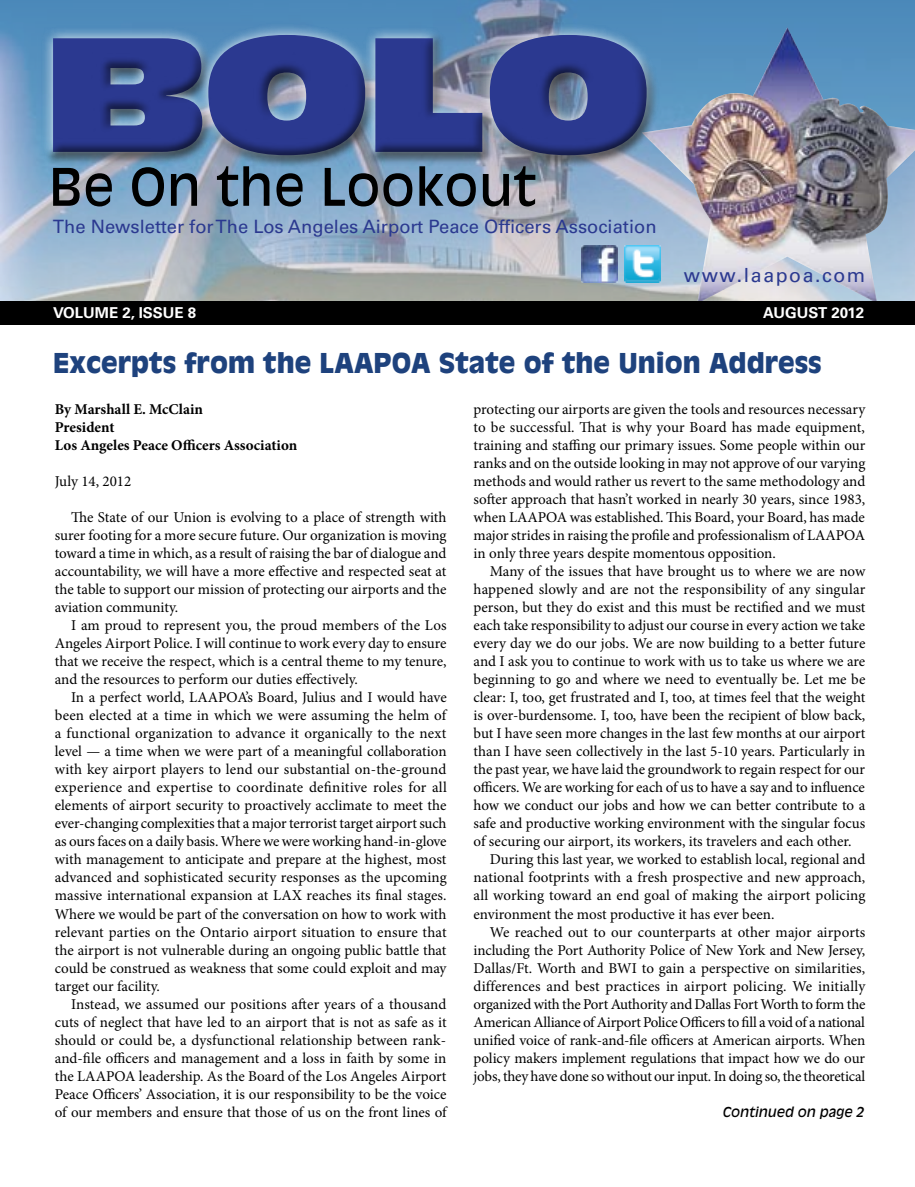
<style>
.page{position:relative;width:915px;height:1187px;background:#fff}
.page>*{position:absolute;margin:0;border:0;box-sizing:border-box;transform-origin:0 0}
.t1{font:159px "Antique Olive Std Nord";color:#2b3990}
.t2{font:51px "Antique Olive Std";letter-spacing:.01em;color:#000}
.t3{font:900 27px "Antique Olive Std";color:#1e427d}
.t4{font:19.5px "Univers LT Std";letter-spacing:.08em;color:#2b3990}
.t5{font:18.3px "Univers LT Std";color:#2b3990}
.t6{font:15px/18px "Minion Pro";letter-spacing:-.005em;color:#000;text-align:justify}
.t7{font:700 15px/18px "Minion Pro";color:#000}
.t8{font:700 15px "Univers LT Std";color:#fff}
.t9{font:italic 13.5px "Antique Olive Std";color:#000}
</style>
<div class="page">
<img style="left:1px;top:0;width:913px;height:301px">
<img style="left:641px;top:27px;width:273px;height:274px">
<img style="left:581px;top:246px;width:36px;height:36px">
<img style="left:624px;top:246px;width:36px;height:36px">
<div style="left:40px;top:21px;width:604px;height:138px;background:#fff;opacity:.75"></div>
<div style="left:43px;top:30px;width:617px;height:139px;background:#000;opacity:.75"></div>
<div style="left:0;top:301px;width:914px;height:23px;background:#000"></div>
<h1 class="t1" style="left:44px;top:-4px;width:610px">BOLO</h1>
<h2 class="t2" style="left:49px;top:156px;width:489px">Be On the Lookout</h2>
<p class="t5" style="left:53px;top:216px;width:605px">The Newsletter for The Los Angeles Airport Peace Officers Association</p>
<h3 class="t4" style="left:683px;top:264px;width:183px">www.laapoa.com</h3>
<p class="t8" style="left:53px;top:304px;width:145px">VOLUME 2, ISSUE 8</p>
<p class="t8" style="left:763px;top:304px;width:102px">AUGUST 2012</p>
<h3 class="t3" style="left:53px;top:347px;width:770px">Excerpts from the LAAPOA State of the Union Address</h3>
<p class="t7" style="left:55px;top:400px;width:244px">By Marshall E. McClain<br>President<br>Los Angeles Peace Officers Association</p>
<p class="t6" style="left:55px;top:472px;width:78px">July 14, 2012</p>
<p class="t6" style="left:55px;top:508px;width:393px;text-indent:16px">The State of our Union is evolving to a place of strength with surer footing for a more secure future. Our organization is moving toward a time in which, as a result of raising the bar of dialogue and accountability, we will have a more effective and respected seat at the table to support our mission of protecting our airports and the aviation community.</p>
<p class="t6" style="left:55px;top:616px;width:393px;text-indent:16px">I am proud to represent you, the proud members of the Los Angeles Airport Police. I will continue to work every day to ensure that we receive the respect, which is a central theme to my tenure, and the resources to perform our duties effectively.</p>
<p class="t6" style="left:55px;top:688px;width:393px;text-indent:16px">In a perfect world, LAAPOA’s Board, Julius and I would have been elected at a time in which we were assuming the helm of a functional organization to advance it organically to the next level — a time when we were part of a meaningful collaboration with key airport players to lend our substantial on-the-ground experience and expertise to coordinate definitive roles for all elements of airport security to proactively acclimate to meet the ever-changing complexities that a major terrorist target airport such as ours faces on a daily basis. Where we were working hand-in-glove with management to anticipate and prepare at the highest, most advanced and sophisticated security responses as the upcoming massive international expansion at LAX reaches its final stages.<br>Where we would be part of the conversation on how to work with relevant parties on the Ontario airport situation to ensure that the airport is not vulnerable during an ongoing public battle that could be construed as weakness that some could exploit and may target our facility.</p>
<p class="t6" style="left:55px;top:994px;width:393px;text-indent:16px">Instead, we assumed our positions after years of a thousand cuts of neglect that have led to an airport that is not as safe as it should or could be, a dysfunctional relationship between rank&shy;and-file officers and management and a loss in faith by some in the LAAPOA leadership. As the Board of the Los Angeles Airport Peace Officers’ Association, it is our responsibility to be the voice of our members and ensure that those of us on the front lines of</p>
<p class="t6" style="left:473px;top:400px;width:393px">protecting our airports are given the tools and resources necessary to be successful. That is why your Board has made equipment, training and staffing our primary issues. Some people within our ranks and on the outside looking in may not approve of our varying methods and would rather us revert to the same methodology and softer approach that hasn’t worked in nearly 30 years, since 1983, when LAAPOA was established. This Board, your Board, has made major strides in raising the profile and professionalism of LAAPOA in only three years despite momentous opposition.</p>
<p class="t6" style="left:490px;top:562px;width:377px">Many of the issues that have brought us to where we are now</p>
<p class="t6" style="left:473px;top:580px;width:393px">happened slowly and are not the responsibility of any singular</p>
<p class="t6" style="left:473px;top:598px;width:393px">person, but they do exist and this must be rectified and we must</p>
<p class="t6" style="left:473px;top:616px;width:393px">each take responsibility to adjust our course in every action we take</p>
<p class="t6" style="left:473px;top:634px;width:393px">every day we do our jobs. We are now building to a better future</p>
<p class="t6" style="left:473px;top:652px;width:393px">and I ask you to continue to work with us to take us where we are</p>
<p class="t6" style="left:473px;top:670px;width:393px">beginning to go and where we need to eventually be. Let me be</p>
<p class="t6" style="left:473px;top:688px;width:393px">clear: I, too, get frustrated and I, too, at times feel that the weight</p>
<p class="t6" style="left:473px;top:706px;width:393px">is over-burdensome. I, too, have been the recipient of blow back,</p>
<p class="t6" style="left:473px;top:724px;width:393px">but I have seen more changes in the last few months at our airport</p>
<p class="t6" style="left:473px;top:742px;width:393px">than I have seen collectively in the last 5-10 years. Particularly in</p>
<p class="t6" style="left:473px;top:760px;width:393px">the past year, we have laid the groundwork to regain respect for our</p>
<p class="t6" style="left:473px;top:778px;width:393px">officers. We are working for each of us to have a say and to influence</p>
<p class="t6" style="left:473px;top:796px;width:393px">how we conduct our jobs and how we can better contribute to a</p>
<p class="t6" style="left:473px;top:814px;width:393px">safe and productive working environment with the singular focus</p>
<p class="t6" style="left:473px;top:832px;width:379px">of securing our airport, its workers, its travelers and each other.</p>
<p class="t6" style="left:490px;top:850px;width:377px">During this last year, we worked to establish local, regional and</p>
<p class="t6" style="left:473px;top:868px;width:393px">national footprints with a fresh prospective and new approach,</p>
<p class="t6" style="left:473px;top:886px;width:393px">all working toward an end goal of making the airport policing</p>
<p class="t6" style="left:473px;top:904px;width:302px">environment the most productive it has ever been.</p>
<p class="t6" style="left:490px;top:922px;width:377px">We reached out to our counterparts at other major airports</p>
<p class="t6" style="left:473px;top:940px;width:393px">including the Port Authority Police of New York and New Jersey,</p>
<p class="t6" style="left:473px;top:958px;width:393px">Dallas/Ft. Worth and BWI to gain a perspective on similarities,</p>
<p class="t6" style="left:473px;top:976px;width:393px">differences and best practices in airport policing. We initially</p>
<p class="t6" style="left:473px;top:994px;width:393px">organized with the Port Authority and Dallas Fort Worth to form the</p>
<p class="t6" style="left:473px;top:1012px;width:393px">American Alliance of Airport Police Officers to fill a void of a national</p>
<p class="t6" style="left:473px;top:1030px;width:393px">unified voice of rank-and-file officers at American airports. When</p>
<p class="t6" style="left:473px;top:1048px;width:393px">policy makers implement regulations that impact how we do our</p>
<p class="t6" style="left:473px;top:1066px;width:393px">jobs, they have done so without our input. In doing so, the theoretical</p>
<p class="t9" style="left:722px;top:1103px;width:143px">Continued on page 2</p>
</div>
